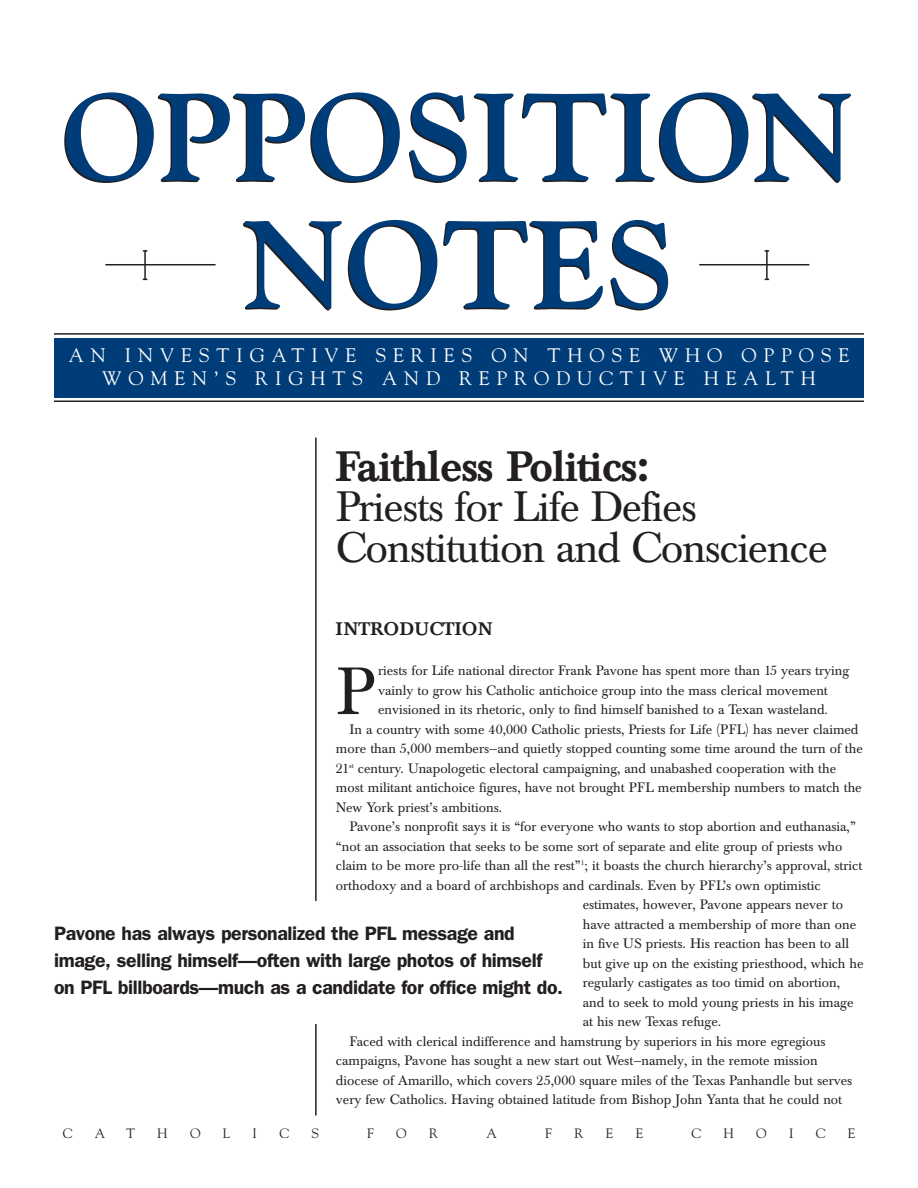
<style>
.page{position:relative;width:918px;height:1188px;background:#fff}
.page>*{position:absolute;margin:0;border:0;box-sizing:border-box;transform-origin:0 0}
.t1{font:700 123px/127.5px "Goudy";color:#003d78;text-align:center}
.t2{font:65.85px "Baskerville BE";color:#231f20}
.t3{font:42px/40.5px "Baskerville BE";letter-spacing:-.025em;color:#231f20}
.t4{font:500 42px "Baskerville BE";letter-spacing:-.025em;color:#231f20}
.t5{font:600 19.5px/27px "Franklin Gothic";letter-spacing:-.02em;color:#231f20}
.t6{font:19.5px/23.4px "Goudy";letter-spacing:.35em;color:#fff;text-align:center}
.t7{font:500 18px "Baskerville BE";letter-spacing:.02em;color:#231f20}
.t8{font:13.5px "Baskerville BE";color:#231f20}
.t9{font:13.5px "Goudy";color:#231f20}
</style>
<div class="page">
<hr style="left:315px;top:438px;width:2px;height:677px;background:#231f20">
<hr style="left:105px;top:264px;width:111px;height:1px;background:#231f20">
<hr style="left:144px;top:250px;width:2px;height:29px;background:#231f20">
<hr style="left:699px;top:264px;width:110px;height:1px;background:#231f20">
<hr style="left:766px;top:250px;width:2px;height:29px;background:#231f20">
<div style="left:54px;top:338px;width:810px;height:59px;background:#003d78"></div>
<hr style="left:54px;top:333px;width:810px;height:2px;background:#231f20">
<hr style="left:54px;top:400px;width:810px;height:2px;background:#231f20">
<div style="left:54px;top:901px;width:527px;height:123px;background:#fff"></div>
<h1 class="t1" style="left:63px;top:74px;width:794px">OPPOSITION<br>NOTES</h1>
<h3 class="t6" style="left:69px;top:343px;width:782px">AN INVESTIGATIVE SERIES ON THOSE WHO OPPOSE<br>WOMEN’S RIGHTS AND REPRODUCTIVE HEALTH</h3>
<h3 class="t4" style="left:336px;top:451px;width:314px">Faithless Politics:</h3>
<h3 class="t3" style="left:336px;top:491px;width:493px">Priests for Life Defies<br>Constitution and Conscience</h3>
<h3 class="t7" style="left:336px;top:622px;width:158px">INTRODUCTION</h3>
<h2 class="t2" style="left:336px;top:666px;width:40px">P</h2>
<p class="t8" style="left:378px;top:665px;width:473px">riests for Life national director Frank Pavone has spent more than 15 years trying</p>
<p class="t8" style="left:378px;top:685px;width:451px">vainly to grow his Catholic antichoice group into the mass clerical movement</p>
<p class="t8" style="left:378px;top:704px;width:451px">envisioned in its rhetoric, only to find himself banished to a Texan wasteland.</p>
<p class="t8" style="left:349px;top:724px;width:511px">In a country with some 40,000 Catholic priests, Priests for Life (PFL) has never claimed</p>
<p class="t8" style="left:336px;top:743px;width:529px">more than 5,000 members—and quietly stopped counting some time around the turn of the</p>
<p class="t8" style="left:336px;top:763px;width:502px">21<sup>st</sup> century. Unapologetic electoral campaigning, and unabashed cooperation with the</p>
<p class="t8" style="left:336px;top:782px;width:527px">most militant antichoice figures, have not brought PFL membership numbers to match the</p>
<p class="t8" style="left:336px;top:802px;width:168px">New York priest’s ambitions.</p>
<p class="t8" style="left:349px;top:821px;width:508px">Pavone’s nonprofit says it is “for everyone who wants to stop abortion and euthanasia,”</p>
<p class="t8" style="left:336px;top:841px;width:508px">“not an association that seeks to be some sort of separate and elite group of priests who</p>
<p class="t8" style="left:336px;top:860px;width:528px">claim to be more pro-life than all the rest”<sup>1</sup>; it boasts the church hierarchy’s approval, strict</p>
<p class="t8" style="left:336px;top:880px;width:486px">orthodoxy and a board of archbishops and cardinals. Even by PFL’s own optimistic</p>
<p class="t8" style="left:583px;top:899px;width:262px">estimates, however, Pavone appears never to</p>
<p class="t8" style="left:583px;top:919px;width:275px">have attracted a membership of more than one</p>
<p class="t8" style="left:583px;top:938px;width:268px">in five US priests. His reaction has been to all</p>
<p class="t8" style="left:583px;top:958px;width:282px">but give up on the existing priesthood, which he</p>
<p class="t8" style="left:583px;top:977px;width:259px">regularly castigates as too timid on abortion,</p>
<p class="t8" style="left:583px;top:997px;width:272px">and to seek to mold young priests in his image</p>
<p class="t8" style="left:583px;top:1016px;width:140px">at his new Texas refuge.</p>
<p class="t8" style="left:349px;top:1036px;width:478px">Faced with clerical indifference and hamstrung by superiors in his more egregious</p>
<p class="t8" style="left:336px;top:1055px;width:483px">campaigns, Pavone has sought a new start out West—namely, in the remote mission</p>
<p class="t8" style="left:336px;top:1075px;width:518px">diocese of Amarillo, which covers 25,000 square miles of the Texas Panhandle but serves</p>
<p class="t8" style="left:336px;top:1094px;width:508px">very few Catholics. Having obtained latitude from Bishop John Yanta that he could not</p>
<h3 class="t5" style="left:54px;top:920px;width:511px">Pavone has always personalized the PFL message and image, selling himself—often with large photos of himself on PFL billboards—much as a candidate for office might do.</h3>
<p class="t9" style="left:63px;top:1125px;width:11px">C</p>
<p class="t9" style="left:95px;top:1125px;width:12px">A</p>
<p class="t9" style="left:126px;top:1125px;width:11px">T</p>
<p class="t9" style="left:157px;top:1125px;width:12px">H</p>
<p class="t9" style="left:190px;top:1125px;width:12px">O</p>
<p class="t9" style="left:223px;top:1125px;width:9px">L</p>
<p class="t9" style="left:253px;top:1125px;width:6px">I</p>
<p class="t9" style="left:279px;top:1125px;width:11px">C</p>
<p class="t9" style="left:311px;top:1125px;width:9px">S</p>
<p class="t9" style="left:367px;top:1125px;width:8px">F</p>
<p class="t9" style="left:396px;top:1125px;width:12px">O</p>
<p class="t9" style="left:429px;top:1125px;width:11px">R</p>
<p class="t9" style="left:487px;top:1125px;width:12px">A</p>
<p class="t9" style="left:545px;top:1125px;width:8px">F</p>
<p class="t9" style="left:575px;top:1125px;width:11px">R</p>
<p class="t9" style="left:606px;top:1125px;width:9px">E</p>
<p class="t9" style="left:636px;top:1125px;width:9px">E</p>
<p class="t9" style="left:691px;top:1125px;width:11px">C</p>
<p class="t9" style="left:723px;top:1125px;width:12px">H</p>
<p class="t9" style="left:756px;top:1125px;width:12px">O</p>
<p class="t9" style="left:789px;top:1125px;width:6px">I</p>
<p class="t9" style="left:816px;top:1125px;width:11px">C</p>
<p class="t9" style="left:848px;top:1125px;width:9px">E</p>
</div>
